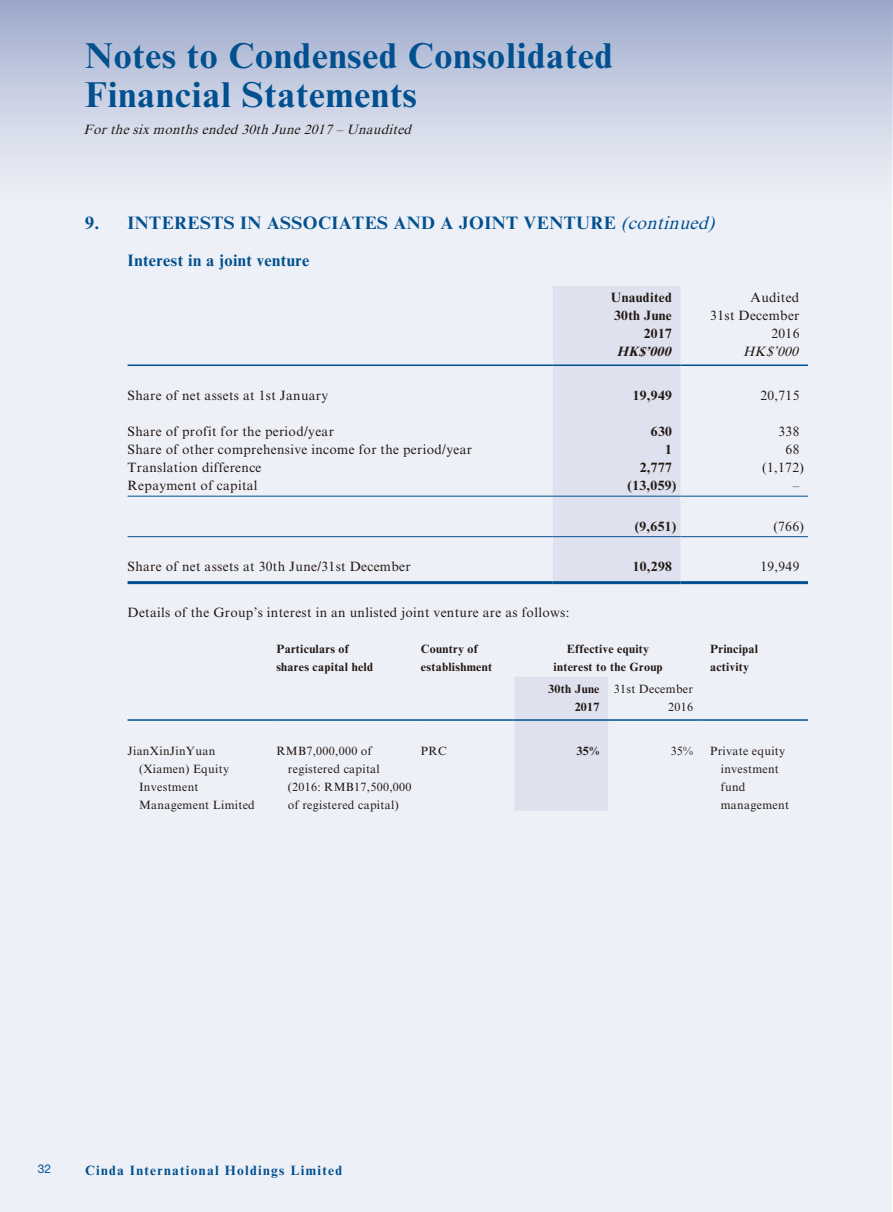
<style>
.page{position:relative;width:893px;height:1212px;background:#fff}
.page>*{position:absolute;margin:0;border:0;box-sizing:border-box;transform-origin:0 0}
.t1{font:700 36px/39px "Times New Roman MT Std";letter-spacing:.025em;color:#00508f}
.t2{font:700 18px "Times New Roman MT Std";letter-spacing:.025em;color:#00508f}
.t3{font:700 16.5px "Times New Roman MT Std";letter-spacing:.025em;color:#00508f}
.t4{font:13.5px/18px "Times New Roman MT Std";letter-spacing:.025em;color:#231916;text-align:right}
.t5{font:700 13.5px/18px "Times New Roman MT Std";letter-spacing:.025em;color:#231916;text-align:right}
.t6{font:italic 13.5px "Times New Roman MT Std";color:#231916}
.t7{font:700 13.5px "Times New Roman MT Std";letter-spacing:.095em;color:#00508f}
.t8{font:italic 700 13.5px "Times New Roman MT Std";color:#231916}
.t9{font:12px/18px "Times New Roman MT Std";letter-spacing:.025em;color:#231916}
.t10{font:700 12px/18px "Times New Roman MT Std";letter-spacing:.025em;color:#231916}
.t11{font:12px "Helvetica Neue LT Std";color:#00508f}
.s1{font-weight:400;font-style:italic}
</style>
<div class="page">
<div style="left:0;top:0;width:891px;height:1212px;background:#eef0f7"></div>
<div style="left:0;top:0;width:893px;height:215px;background:linear-gradient(to bottom,#9faccd,#f7f8fc)"></div>
<div style="left:553px;top:286px;width:127px;height:295px;background:#dfe2ee"></div>
<hr style="left:128px;top:364px;width:425px;height:2px;background:#00508f">
<hr style="left:553px;top:364px;width:127px;height:2px;background:#00508f">
<hr style="left:680px;top:364px;width:128px;height:2px;background:#00508f">
<hr style="left:128px;top:496px;width:425px;height:1px;background:#00508f">
<hr style="left:553px;top:496px;width:127px;height:1px;background:#00508f">
<hr style="left:680px;top:496px;width:128px;height:1px;background:#00508f">
<hr style="left:128px;top:536px;width:425px;height:1px;background:#00508f">
<hr style="left:553px;top:536px;width:127px;height:1px;background:#00508f">
<hr style="left:680px;top:536px;width:128px;height:1px;background:#00508f">
<hr style="left:128px;top:581px;width:425px;height:3px;background:#00508f">
<hr style="left:553px;top:581px;width:127px;height:3px;background:#00508f">
<hr style="left:680px;top:581px;width:128px;height:3px;background:#00508f">
<div style="left:515px;top:677px;width:93px;height:134px;background:#dfe2ee"></div>
<hr style="left:128px;top:719px;width:148px;height:2px;background:#00508f">
<hr style="left:276px;top:719px;width:145px;height:2px;background:#00508f">
<hr style="left:421px;top:719px;width:93px;height:2px;background:#00508f">
<hr style="left:514px;top:719px;width:94px;height:2px;background:#00508f">
<hr style="left:608px;top:719px;width:94px;height:2px;background:#00508f">
<hr style="left:702px;top:719px;width:106px;height:2px;background:#00508f">
<h1 class="t1" style="left:85px;top:35px;width:529px">Notes to Condensed Consolidated<br>Financial Statements</h1>
<p class="t6" style="left:84px;top:121px;width:333px">Forthesixmonthsended 30th June2017–Unaudited</p>
<h2 class="t2" style="left:85px;top:211px;width:636px">9. INTERESTS IN ASSOCIATES AND A JOINT VENTURE <span class="s1">(continued)</span></h2>
<p class="t3" style="left:128px;top:250px;width:183px">Interest in a joint venture</p>
<p class="t5" style="left:611px;top:288px;width:62px">Unaudited</p>
<p class="t4" style="left:751px;top:289px;width:50px">Audited</p>
<p class="t5" style="left:614px;top:306px;width:59px">30th June<br>2017</p>
<p class="t4" style="left:710px;top:307px;width:91px">31st December<br>2016</p>
<p class="t8" style="left:617px;top:343px;width:59px">HK$’000</p>
<p class="t6" style="left:743px;top:344px;width:61px">HK$’000</p>
<p class="t4" style="left:128px;top:387px;width:202px">Share of net assets at 1st January</p>
<p class="t5" style="left:633px;top:386px;width:41px">19,949</p>
<p class="t4" style="left:760px;top:387px;width:41px">20,715</p>
<p class="t4" style="left:128px;top:423px;width:208px">Share of profit for the period/year</p>
<p class="t5" style="left:651px;top:422px;width:22px">630</p>
<p class="t4" style="left:778px;top:423px;width:22px">338</p>
<p class="t4" style="left:128px;top:441px;width:346px">Share of other comprehensive income for the period/year</p>
<p class="t5" style="left:665px;top:440px;width:8px">1</p>
<p class="t4" style="left:786px;top:441px;width:15px">68</p>
<p class="t4" style="left:128px;top:459px;width:135px">Translation difference</p>
<p class="t5" style="left:640px;top:458px;width:34px">2,777</p>
<p class="t4" style="left:762px;top:459px;width:43px">(1,172)</p>
<p class="t4" style="left:128px;top:477px;width:132px">Repayment of capital</p>
<p class="t5" style="left:628px;top:476px;width:50px">(13,059)</p>
<p class="t4" style="left:793px;top:477px;width:8px">–</p>
<p class="t5" style="left:635px;top:517px;width:43px">(9,651)</p>
<p class="t4" style="left:773px;top:517px;width:32px">(766)</p>
<p class="t4" style="left:128px;top:558px;width:285px">Share of net assets at 30th June/31st December</p>
<p class="t5" style="left:633px;top:557px;width:41px">10,298</p>
<p class="t4" style="left:760px;top:558px;width:41px">19,949</p>
<p class="t4" style="left:128px;top:603px;width:443px">Details of the Group’s interest in an unlisted joint venture are as follows:</p>
<p class="t10" style="left:276px;top:640px;width:98px">Particulars of shares capital held</p>
<p class="t10" style="left:421px;top:640px;width:73px">Country of establishment</p>
<p class="t10" style="left:553px;top:640px;width:111px;text-align:center">Effective equity interest to the Group</p>
<p class="t10" style="left:710px;top:640px;width:50px">Principal activity</p>
<p class="t10" style="left:548px;top:680px;width:53px;text-align:right">30th June<br>2017</p>
<p class="t9" style="left:614px;top:680px;width:81px;text-align:right">31st December<br>2016</p>
<p class="t9" style="left:139px;top:742px;width:117px;text-indent:-11px">JianXinJinYuan (Xiamen) Equity<br>Investment<br>Management Limited</p>
<p class="t9" style="left:288px;top:742px;width:125px;text-indent:-11px">RMB7,000,000 of registered capital (2016: RMB17,500,000 of registered capital)</p>
<p class="t9" style="left:421px;top:742px;width:27px">PRC</p>
<p class="t10" style="left:576px;top:742px;width:25px">35%</p>
<p class="t9" style="left:671px;top:742px;width:24px">35%</p>
<p class="t9" style="left:721px;top:742px;width:70px;text-indent:-11px">Private equity investment fund management</p>
<p class="t11" style="left:38px;top:1162px;width:15px">32</p>
<p class="t7" style="left:85px;top:1162px;width:259px">Cinda International Holdings Limited</p>
</div>
